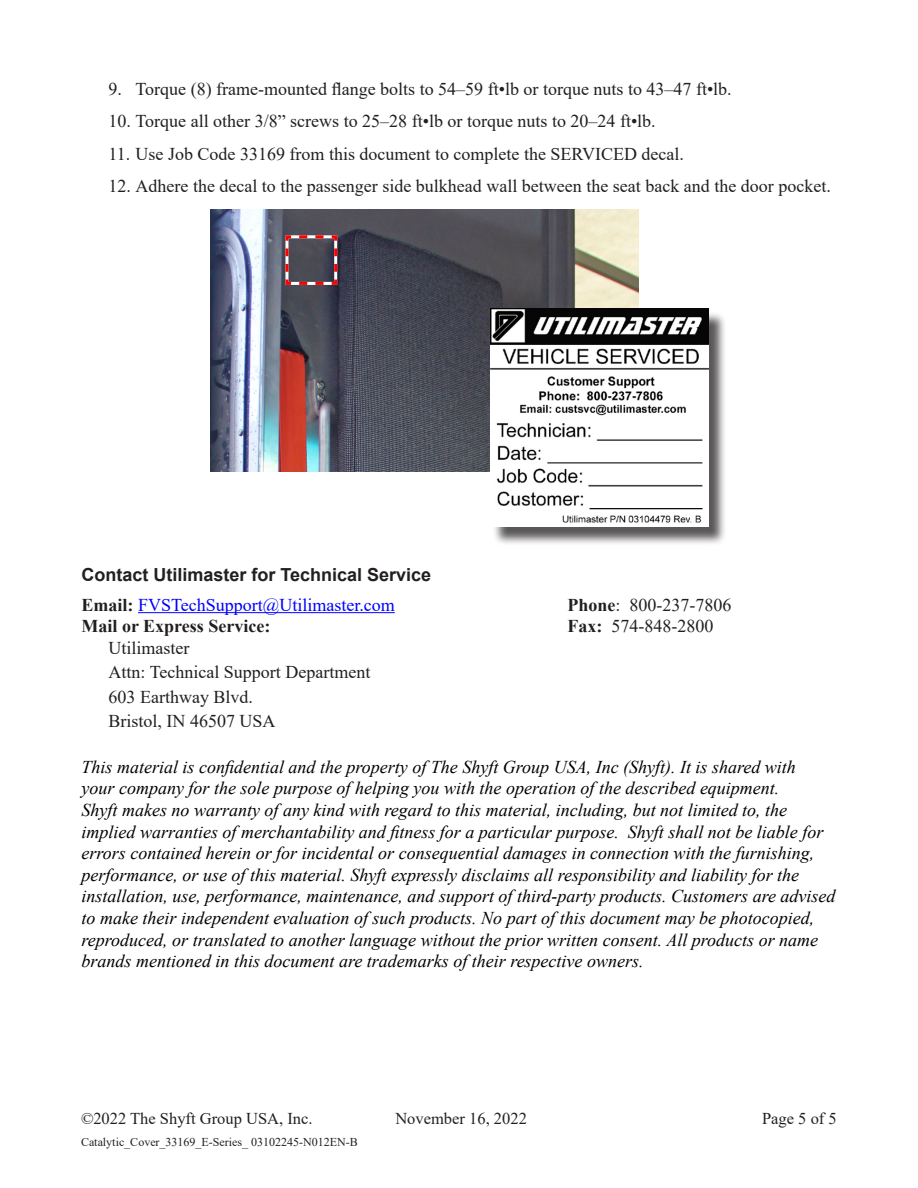
<style>
.page{position:relative;width:918px;height:1188px;background:#fff}
.page>*{position:absolute;margin:0;border:0;box-sizing:border-box;transform-origin:0 0}
.Copyright{font:italic 18px/21.6px "Times New Roman";color:#000}
.Address_Block{font:18px "Times New Roman";color:#231f20}
.Subhead_2{font:700 18px "Arial";color:#231f20}
.Body_text{font:18px "Times New Roman";color:#00f}
.t1{font:700 18px "Times New Roman";color:#231f20}
.Body_text-2{font:18px "Times New Roman";color:#231f20}
.t2{font:16.5px "Times New Roman";color:#231f20}
.t3{font:12px "Times New Roman";color:#231f20}
.s1{font-weight:700;color:#231f20}
.s2{font-weight:700}
</style>
<div class="page">
<hr style="left:138px;top:612px;width:257px;height:1px;background:#00f">
<img style="left:211px;top:210px;width:427px;height:262px">
<div style="left:493px;top:311px;width:234px;height:234px;background:#231f20;opacity:.75"></div>
<img style="left:490px;top:309px;width:218px;height:218px">
<svg style="left:284px;top:234px;width:55px;height:52px;background:#6d545c"></svg>
<p class="Address_Block" style="left:109px;top:76px;width:625px">9. Torque (8) frame-mounted flange bolts to 54–59 ft•lb or torque nuts to 43–47 ft•lb.</p>
<p class="Address_Block" style="left:109px;top:109px;width:549px">10. Torque all other 3/8” screws to 25–28 ft•lb or torque nuts to 20–24 ft•lb.</p>
<p class="Address_Block" style="left:109px;top:141px;width:577px">11. Use Job Code 33169 from this document to complete the SERVICED decal.</p>
<p class="Address_Block" style="left:109px;top:173px;width:724px">12. Adhere the decal to the passenger side bulkhead wall between the seat back and the door pocket.</p>
<p class="Subhead_2" style="left:82px;top:562px;width:351px">Contact Utilimaster for Technical Service</p>
<p class="Body_text" style="left:82px;top:592px;width:315px"><span class="s1">Email:</span> FVSTechSupport@Utilimaster.com</p>
<p class="Body_text-2" style="left:568px;top:592px;width:165px"><span class="s2">Phone</span>: 800-237-7806</p>
<p class="t1" style="left:82px;top:613px;width:190px">Mail or Express Service:</p>
<p class="Address_Block" style="left:568px;top:614px;width:147px"><span class="s2">Fax:</span> 574-848-2800</p>
<p class="Address_Block" style="left:109px;top:635px;width:82px">Utilimaster</p>
<p class="Address_Block" style="left:109px;top:659px;width:263px">Attn: Technical Support Department</p>
<p class="Address_Block" style="left:109px;top:684px;width:146px">603 Earthway Blvd.</p>
<p class="Address_Block" style="left:109px;top:708px;width:169px">Bristol, IN 46507 USA</p>
<p class="Copyright" style="left:82px;top:755px;width:755px">This material is confidential and the property of The Shyft Group USA, Inc (Shyft). It is shared with<br>your company for the sole purpose of helping you with the operation of the described equipment.<br>Shyft makes no warranty of any kind with regard to this material, including, but not limited to, the implied warranties of merchantability and fitness for a particular purpose. Shyft shall not be liable for errors contained herein or for incidental or consequential damages in connection with the furnishing, performance, or use of this material. Shyft expressly disclaims all responsibility and liability for the installation, use, performance, maintenance, and support of third-party products. Customers are advised to make their independent evaluation of such products. No part of this document may be photocopied, reproduced, or translated to another language without the prior written consent. All products or name brands mentioned in this document are trademarks of their respective owners.</p>
<p class="t2" style="left:81px;top:1107px;width:233px">©2022 The Shyft Group USA, Inc.</p>
<p class="t2" style="left:395px;top:1107px;width:133px">November 16, 2022</p>
<p class="t2" style="left:762px;top:1107px;width:76px">Page 5 of 5</p>
<p class="t3" style="left:81px;top:1134px;width:278px">Catalytic_Cover_33169_E-Series_ 03102245-N012EN-B</p>
</div>
